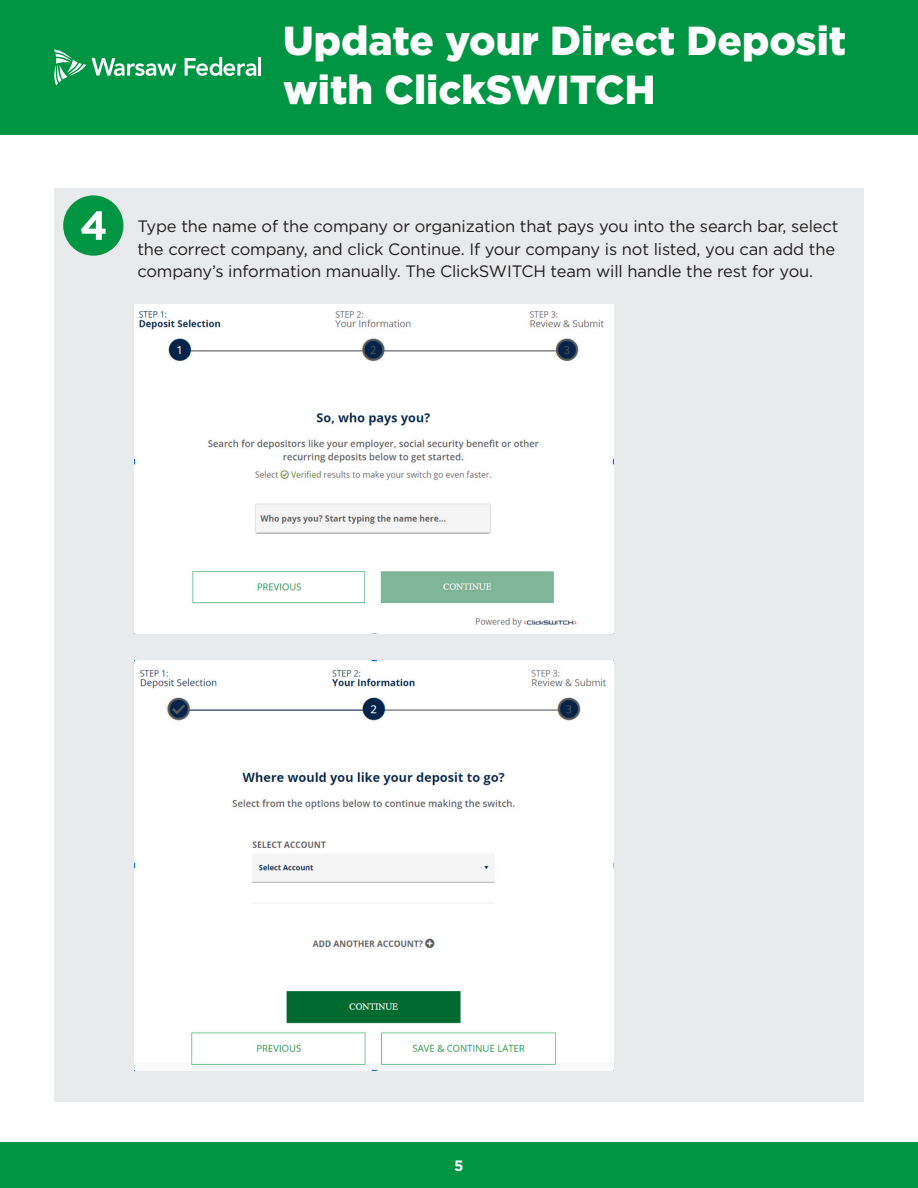
<style>
.page{position:relative;width:918px;height:1188px;background:#fff}
.page>*{position:absolute;margin:0;border:0;box-sizing:border-box;transform-origin:0 0}
.t1{font:900 40.5px/48.6px "Gotham";color:#fff}
.t2{font:16.5px/22.5px "Gotham";letter-spacing:-.01em;color:#231f20}
.t3{font:700 15px "Gotham";color:#fff}
</style>
<div class="page">
<div style="left:0;top:0;width:918px;height:135px;background:#009543"></div>
<div style="left:0;top:1143px;width:918px;height:45px;background:#009543"></div>
<svg style="left:54px;top:49px;width:32px;height:37px"></svg>
<svg style="left:92px;top:58px;width:84px;height:18px"></svg>
<svg style="left:185px;top:57px;width:71px;height:19px"></svg>
<hr style="left:258px;top:57px;width:3px;height:19px;background:#fff">
<div style="left:54px;top:188px;width:810px;height:914px;background:#e9eaeb"></div>
<div style="left:63px;top:195px;width:60px;height:61px;background:#009543;border-radius:50%"></div>
<img style="left:134px;top:304px;width:479px;height:329px">
<svg style="left:81px;top:211px;width:25px;height:29px"></svg>
<img style="left:134px;top:661px;width:479px;height:409px">
<p class="t1" style="left:283px;top:16px;width:565px">Update your Direct Deposit with ClickSWITCH</p>
<p class="t2" style="left:137px;top:215px;width:703px">Type the name of the company or organization that pays you into the search bar, select the correct company, and click Continue. If your company is not listed, you can add the company’s information manually. The ClickSWITCH team will handle the rest for you.</p>
<p class="t3" style="left:454px;top:1156px;width:11px">5</p>
</div>
